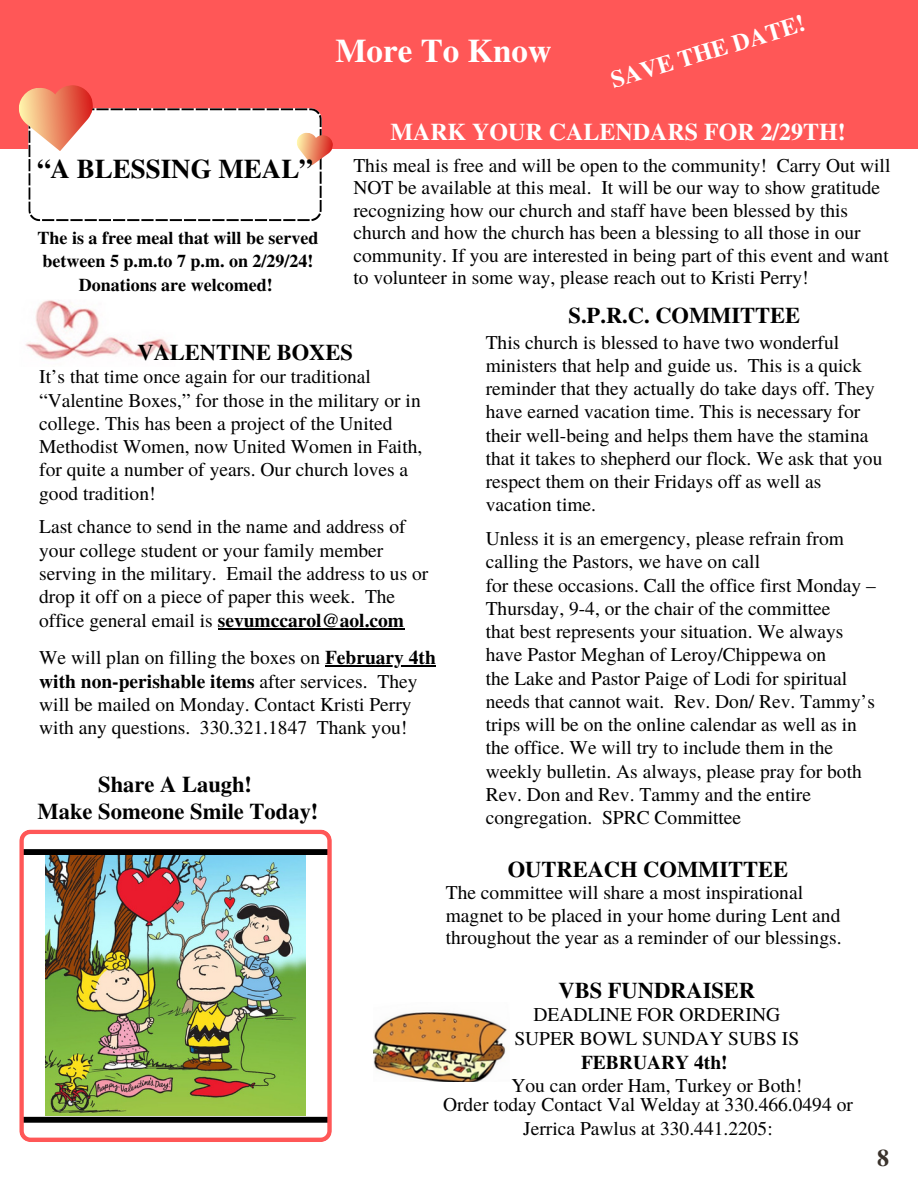
<style>
.page{position:relative;width:918px;height:1188px;background:#fff}
.page>*{position:absolute;margin:0;border:0;box-sizing:border-box;transform-origin:0 0}
.t1{font:700 33px "Te X Gyre Termes";color:#fff}
.t2{font:700 27px "Te X Gyre Termes";color:#000}
.t3{font:700 24px "Te X Gyre Termes";color:#fff}
.t4{font:700 24px "Te X Gyre Termes";color:#3a322b}
.t5{font:700 22.5px/27px "Te X Gyre Termes";color:#000;text-align:center}
.t6{font:19.5px/23.2px "Te X Gyre Termes";color:#000}
.t7{font:700 18px/22.4px "Te X Gyre Termes";color:#000}
.s1{font-weight:700}
</style>
<div class="page">
<div style="left:0;top:0;width:918px;height:149px;background:#ff5757"></div>
<svg style="left:19px;top:85px;width:314px;height:137px"></svg>
<svg style="left:19px;top:830px;width:313px;height:312px"></svg>
<img style="left:45px;top:856px;width:260px;height:260px">
<img style="left:25px;top:300px;width:149px;height:60px">
<hr style="left:218px;top:629px;width:186px;height:1px;background:#000">
<hr style="left:325px;top:665px;width:111px;height:2px;background:#000">
<img style="left:373px;top:1012px;width:134px;height:69px">
<p class="t2" style="left:37px;top:148px;width:277px">“A BLESSING MEAL”</p>
<p class="t7" style="left:38px;top:226px;width:282px">The is a free meal that will be served between 5 p.m.to 7 p.m. on 2/29/24!</p>
<p class="t7" style="left:79px;top:273px;width:195px">Donations are welcomed!</p>
<h3 class="t1" style="left:336px;top:25px;width:218px">More To Know</h3>
<h5 class="t3" style="left:606px;top:63px;width:203px;rotate:-17deg">SAVE THE DATE!</h5>
<p class="t3" style="left:390px;top:113px;width:457px">MARK YOUR CALENDARS FOR 2/29TH!</p>
<h2 class="t6" style="left:353px;top:153px;width:539px;line-height:22.5px">This meal is free and will be open to the community! Carry Out will NOT be available at this meal. It will be our way to show gratitude recognizing how our church and staff have been blessed by this church and how the church has been a blessing to all those in our community. If you are interested in being part of this event and want to volunteer in some way, please reach out to Kristi Perry!</h2>
<p class="t5" style="left:138px;top:338px;width:217px">VALENTINE BOXES</p>
<p class="t6" style="left:39px;top:364px;width:385px">It’s that time once again for our traditional “Valentine Boxes,” for those in the military or in college. This has been a project of the United Methodist Women, now United Women in Faith, for quite a number of years. Our church loves a good tradition!</p>
<p class="t6" style="left:39px;top:514px;width:391px">Last chance to send in the name and address of your college student or your family member serving in the military. Email the address to us or drop it off on a piece of paper this week. The office general email is <span class="s1">sevumccarol@aol.com</span></p>
<p class="t6" style="left:39px;top:645px;width:398px">We will plan on filling the boxes on <span class="s1">February 4th</span></p>
<p class="t6" style="left:39px;top:669px;width:380px"><span class="s1">with non-perishable items</span> after services. They will be mailed on Monday. Contact Kristi Perry with any questions. 330.321.1847 Thank you!</p>
<h5 class="t5" style="left:38px;top:770px;width:282px">Share A Laugh!<br>Make Someone Smile Today!</h5>
<p class="t5" style="left:569px;top:301px;width:233px">S.P.R.C. COMMITTEE</p>
<h3 class="t6" style="left:486px;top:330px;width:398px">This church is blessed to have two wonderful ministers that help and guide us. This is a quick reminder that they actually do take days off. They have earned vacation time. This is necessary for their well-being and helps them have the stamina that it takes to shepherd our flock. We ask that you respect them on their Fridays off as well as vacation time.</h3>
<p class="t6" style="left:486px;top:526px;width:360px">Unless it is an emergency, please refrain from calling the Pastors, we have on call</p>
<h3 class="t6" style="left:486px;top:573px;width:392px">for these occasions. Call the office first Monday –<br>Thursday, 9-4, or the chair of the committee</h3>
<p class="t6" style="left:486px;top:619px;width:359px">that best represents your situation. We always have Pastor Meghan of Leroy/Chippewa on</p>
<p class="t6" style="left:486px;top:666px;width:391px">the Lake and Pastor Paige of Lodi for spiritual needs that cannot wait. Rev. Don/ Rev. Tammy’s trips will be on the online calendar as well as in the office. We will try to include them in the weekly bulletin. As always, please pray for both Rev. Don and Rev. Tammy and the entire congregation. SPRC Committee</p>
<p class="t5" style="left:508px;top:855px;width:282px">OUTREACH COMMITTEE</p>
<p class="t6" style="left:446px;top:881px;width:397px;line-height:22.5px">The committee will share a most inspirational magnet to be placed in your home during Lent and throughout the year as a reminder of our blessings.</p>
<h4 class="t5" style="left:558px;top:976px;width:198px">VBS FUNDRAISER</h4>
<p class="t6" style="left:514px;top:1002px;width:286px;line-height:23.7px;text-align:center">DEADLINE FOR ORDERING<br>SUPER BOWL SUNDAY SUBS IS<br><span class="s1">FEBRUARY 4th!</span></p>
<p class="t6" style="left:511px;top:1073px;width:292px">You can order Ham, Turkey or Both!</p>
<p class="t6" style="left:443px;top:1092px;width:411px;line-height:23.7px;text-align:center">Order today Contact Val Welday at 330.466.0494 or<br>Jerrica Pawlus at 330.441.2205:</p>
<h3 class="t4" style="left:877px;top:1139px;width:13px">8</h3>
</div>
